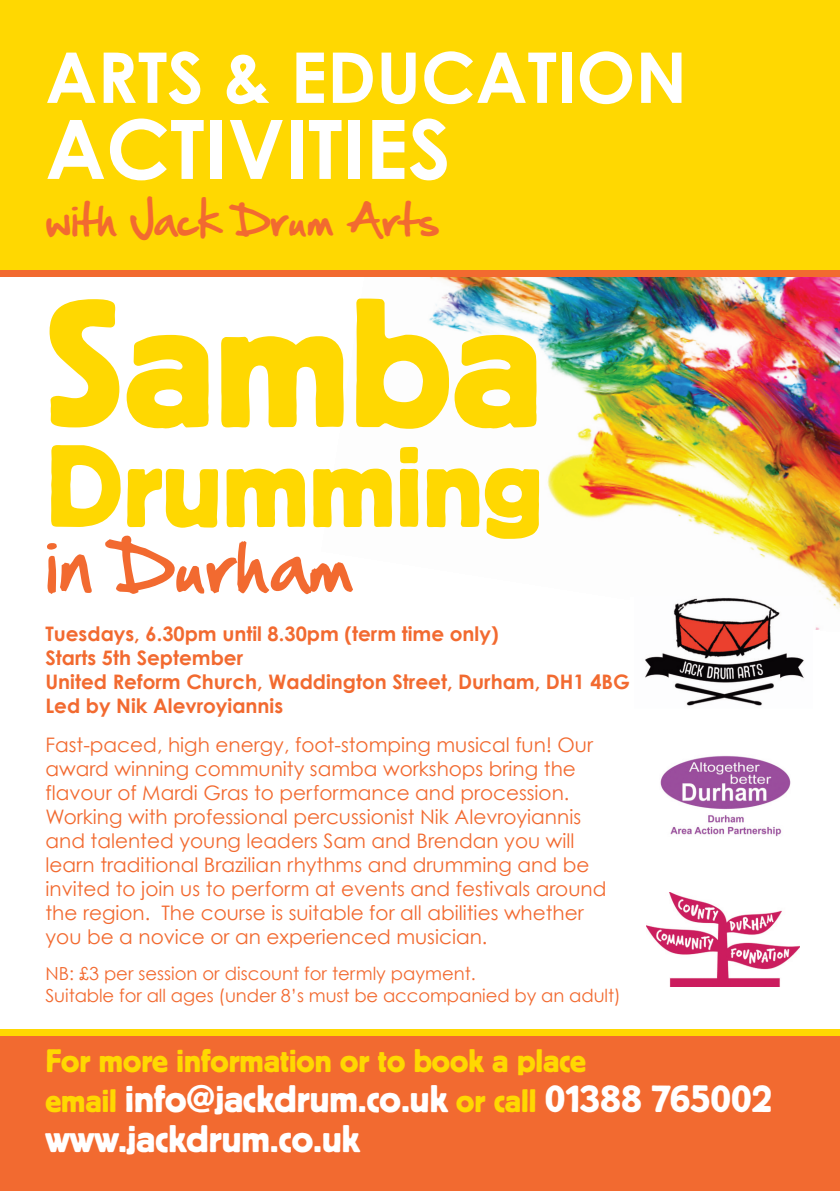
<style>
.page{position:relative;width:840px;height:1191px;background:#fff}
.page>*{position:absolute;margin:0;border:0;box-sizing:border-box;transform-origin:0 0}
.t1{font:190px "Block T";color:#ffd801}
.t2{font:122px "Block T";color:#ffd801}
.t3{font:700 82px "Century Gothic";color:#fff}
.t4{font:700 70px "Century Gothic";color:#fff}
.t5{font:64px "font 000000001 f 30 a 06 b";color:#f26a30}
.t6{font:40px/40px "Block T";color:#fff}
.t7{font:38px "font 000000001 f 30 a 06 b";color:#f26a30}
.t8{font:34px "Block T";color:#ffd801}
.t9{font:20px/24px "Century Gothic";color:#f26a30}
.t10{font:700 20px/24px "Century Gothic";color:#f26a30}
.t11{font:18px/22px "Century Gothic";letter-spacing:-.005em;color:#f26a30}
.s1{font-size:34px;color:#ffd801}
</style>
<div class="page">
<img style="left:321px;top:276px;width:518px;height:354px">
<div style="left:0;top:0;width:839px;height:275px;background:#ffd801"></div>
<div style="left:0;top:270px;width:839px;height:6px;background:#f26a30"></div>
<div style="left:630px;top:597px;width:182px;height:118px;background:#fff"></div>
<img style="left:645px;top:598px;width:159px;height:108px">
<img style="left:646px;top:892px;width:152px;height:94px">
<img style="left:660px;top:755px;width:131px;height:82px">
<div style="left:0;top:1032px;width:839px;height:159px;background:#f26a30"></div>
<div style="left:0;top:1029px;width:839px;height:7px;background:#ffd801"></div>
<h3 class="t4" style="left:45px;top:32px;width:643px">ARTS &amp; EDUCATION</h3>
<h3 class="t3" style="left:45px;top:96px;width:406px">ACTIVITIES</h3>
<h3 class="t7" style="left:45px;top:186px;width:395px">with Jack Drum Arts</h3>
<h1 class="t1" style="left:45px;top:261px;width:498px">Samba</h1>
<h2 class="t2" style="left:45px;top:420px;width:499px">Drumming</h2>
<h3 class="t5" style="left:45px;top:508px;width:310px">in Durham</h3>
<p class="t10" style="left:45px;top:621px;width:585px">Tuesdays, 6.30pm until 8.30pm (term time only)<br>Starts 5th September<br>United Reform Church, Waddington Street, Durham, DH1 4BG Led by Nik Alevroyiannis</p>
<p class="t9" style="left:45px;top:732px;width:562px">Fast-paced, high energy, foot-stomping musical fun! Our award winning community samba workshops bring the flavour of Mardi Gras to performance and procession.<br>Working with professional percussionist Nik Alevroyiannis and talented young leaders Sam and Brendan you will learn traditional Brazilian rhythms and drumming and be invited to join us to perform at events and festivals around the region. The course is suitable for all abilities whether you be a novice or an experienced musician.</p>
<p class="t11" style="left:45px;top:962px;width:576px">NB: £3 per session or discount for termly payment.<br>Suitable for all ages (under 8’s must be accompanied by an adult)</p>
<h3 class="t8" style="left:45px;top:1042px;width:542px">For more information or to book a place</h3>
<h3 class="t6" style="left:45px;top:1077px;width:727px"><span class="s1">email</span> info@jackdrum.co.uk <span class="s1">or call</span> 01388 765002 www.jackdrum.co.uk</h3>
</div>
